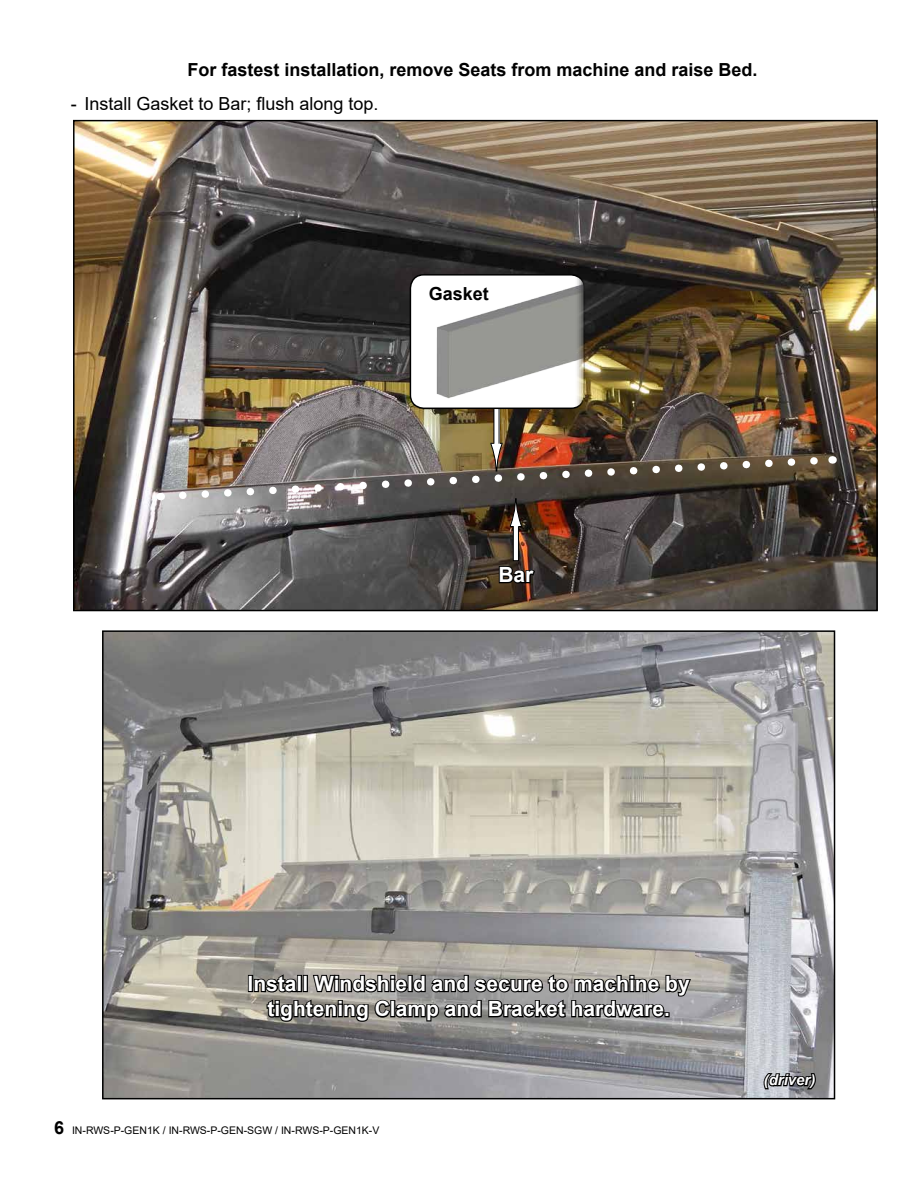
<style>
.page{position:relative;width:918px;height:1188px;background:#fff}
.page>*{position:absolute;margin:0;border:0;box-sizing:border-box;transform-origin:0 0}
.t1{font:700 21px/25.2px "Arial";color:#fff;text-align:center}
.t2{font:700 18px "Arial";color:#000}
.t3{font:18px "Arial";color:#000}
.t4{font:italic 700 15px "Arial";color:#fff}
.t5{font:10.5px "Arial";color:#000}
.s1{font-weight:700;font-size:18px}
</style>
<div class="page">
<img style="left:105px;top:633px;width:727px;height:463px">
<div style="left:102px;top:630px;width:733px;height:469px;border:2px solid #000"></div>
<svg style="left:762px;top:1072px;width:55px;height:19px"></svg>
<div style="left:248px;top:975px;width:5px;height:17px;border:2px solid #000"></div>
<svg style="left:253px;top:960px;width:440px;height:64px;background:#72706c"></svg>
<img style="left:76px;top:123px;width:799px;height:485px">
<svg style="left:498px;top:563px;width:38px;height:22px"></svg>
<div style="left:513px;top:526px;width:5px;height:35px;background:#fff"></div>
<div style="left:513px;top:526px;width:6px;height:35px;border:1px solid #000"></div>
<div style="left:494px;top:347px;width:5px;height:97px;background:#fff"></div>
<img style="left:175px;top:443px;width:658px;height:84px">
<img style="left:410px;top:275px;width:174px;height:133px">
<div style="left:410px;top:274px;width:175px;height:135px;border:2px solid #000;border-radius:14px"></div>
<svg style="left:427px;top:281px;width:64px;height:23px"></svg>
<p class="t2" style="left:187px;top:57px;width:572px">For fastest installation, remove Seats from machine and raise Bed.</p>
<p class="t3" style="left:71px;top:92px;width:309px">- Install Gasket to Bar; flush along top.</p>
<p class="t2" style="left:429px;top:281px;width:62px">Gasket</p>
<p class="t1" style="left:498px;top:562px;width:37px">Bar</p>
<p class="t1" style="left:248px;top:971px;width:444px">Install Windshield and secure to machine by tightening Clamp and Bracket hardware.</p>
<p class="t5" style="left:54px;top:1123px;width:327px"><span class="s1">6</span> IN-RWS-P-GEN1K / IN-RWS-P-GEN-SGW / IN-RWS-P-GEN1K-V</p>
<p class="t4" style="left:764px;top:1070px;width:53px">(driver)</p>
</div>
